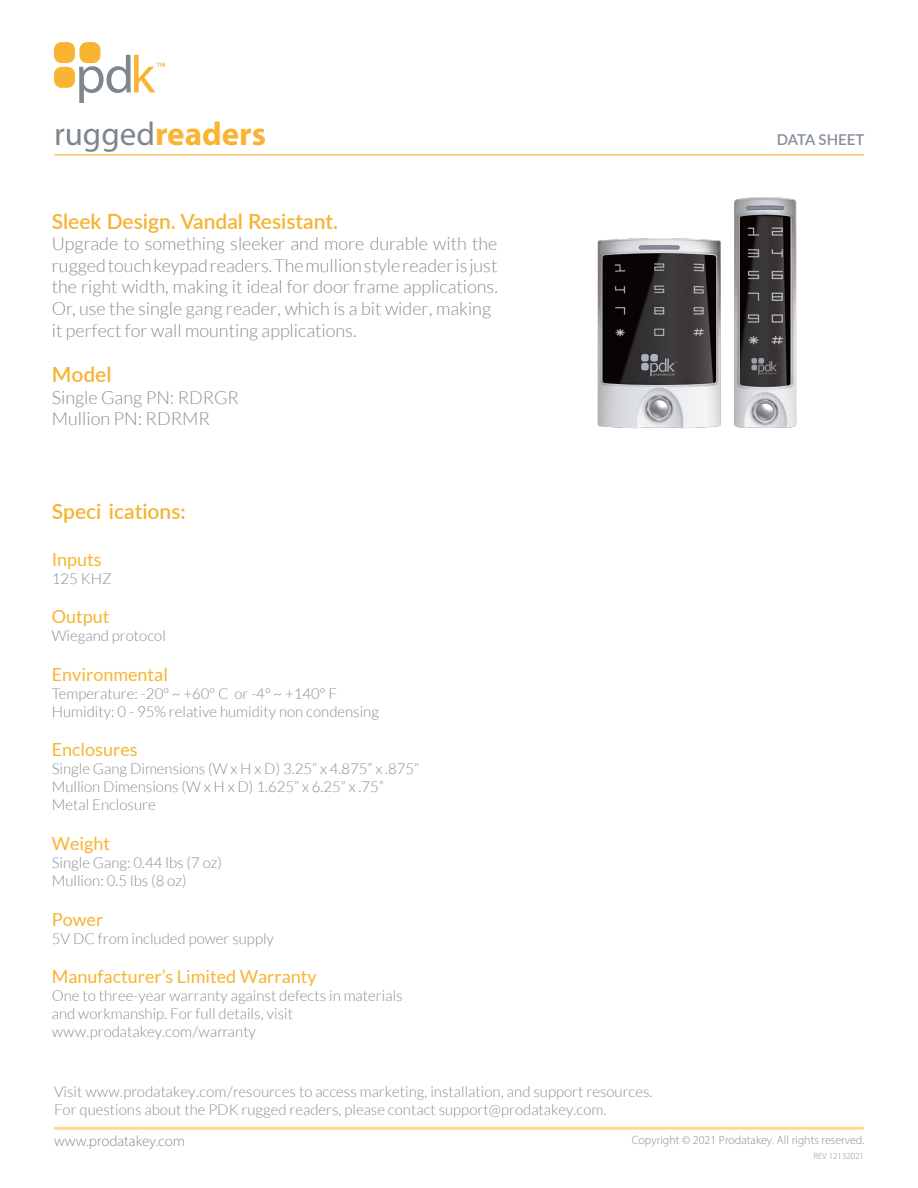
<style>
.page{position:relative;width:918px;height:1188px;background:#fff}
.page>*{position:absolute;margin:0;border:0;box-sizing:border-box;transform-origin:0 0}
.t1{font:700 33px "Myriad Pro";color:#f8b432}
.t2{font:600 21px "Lato";color:#f6b332}
.t3{font:300 18px/21.6px "Lato";color:#858e98}
.t4{font:18px "Lato";color:#f8b432}
.t5{font:300 15px/18px "Lato";color:#858e98}
.t6{font:300 15px "Myriad Pro";color:#858e98}
.t7{font:600 15px "Lato";color:#858e98}
.t8{font:300 12px "Myriad Pro";color:#858e98}
.t9{font:300 9px "Myriad Pro";color:#858e98}
.s1{font-weight:400;color:#7d868c}
</style>
<div class="page">
<hr style="left:54px;top:1127px;width:810px;height:3px;background:#f8b432">
<svg style="left:79px;top:55px;width:86px;height:48px"></svg>
<div style="left:79px;top:42px;width:21px;height:21px;background:#f8b432;border-radius:8px"></div>
<div style="left:54px;top:67px;width:21px;height:21px;background:#f8b432;border-radius:8px"></div>
<div style="left:54px;top:42px;width:21px;height:21px;background:#f8b432;border-radius:8px"></div>
<hr style="left:54px;top:154px;width:810px;height:1px;background:#f8b432">
<img style="left:597px;top:197px;width:200px;height:232px">
<p class="t1" style="left:54px;top:112px;width:214px"><span class="s1">rugged</span>readers</p>
<p class="t2" style="left:52px;top:206px;width:288px">Sleek Design. Vandal Resistant.</p>
<p class="t3" style="left:52px;top:233px;width:448px">Upgrade to something sleeker and more durable with the rugged touch keypad readers. The mullion style reader is just the right width, making it ideal for door frame applications.<br>Or, use the single gang reader, which is a bit wider, making it perfect for wall mounting applications.</p>
<p class="t2" style="left:52px;top:359px;width:61px">Model</p>
<p class="t3" style="left:52px;top:387px;width:189px">Single Gang PN: RDRGR<br>Mullion PN: RDRMR</p>
<p class="t2" style="left:52px;top:496px;width:136px">Speci ications:</p>
<p class="t4" style="left:52px;top:549px;width:52px">Inputs</p>
<p class="t5" style="left:52px;top:569px;width:61px">125 KHZ</p>
<p class="t4" style="left:52px;top:607px;width:59px">Output</p>
<p class="t5" style="left:52px;top:627px;width:116px">Wiegand protocol</p>
<p class="t4" style="left:52px;top:664px;width:118px">Environmental</p>
<p class="t5" style="left:52px;top:685px;width:329px">Temperature: -20º ~ +60º C or -4º ~ +140º F<br>Humidity: 0 - 95% relative humidity non condensing</p>
<p class="t4" style="left:52px;top:740px;width:87px">Enclosures</p>
<p class="t5" style="left:52px;top:760px;width:369px">Single Gang Dimensions (W x H x D) 3.25” x 4.875” x .875”<br>Mullion Dimensions (W x H x D) 1.625” x 6.25” x .75”<br>Metal Enclosure</p>
<p class="t4" style="left:52px;top:834px;width:60px">Weight</p>
<p class="t5" style="left:52px;top:854px;width:172px">Single Gang: 0.44 lbs (7 oz)<br>Mullion: 0.5 lbs (8 oz)</p>
<p class="t4" style="left:52px;top:909px;width:53px">Power</p>
<p class="t5" style="left:52px;top:929px;width:224px">5V DC from included power supply</p>
<p class="t4" style="left:52px;top:967px;width:267px">Manufacturer’s Limited Warranty</p>
<p class="t5" style="left:52px;top:987px;width:352px">One to three-year warranty against defects in materials and workmanship. For full details, visit www.prodatakey.com/warranty</p>
<p class="t5" style="left:54px;top:1082px;width:600px">Visit www.prodatakey.com/resources to access marketing, installation, and support resources.<br>For questions about the PDK rugged readers, please contact support@prodatakey.com.</p>
<p class="t7" style="left:777px;top:129px;width:89px">DATA SHEET</p>
<p class="t6" style="left:54px;top:1132px;width:133px">www.prodatakey.com</p>
<p class="t8" style="left:632px;top:1133px;width:234px">Copyright © 2021 Prodatakey. All rights reserved.</p>
<p class="t9" style="left:814px;top:1151px;width:52px">REV 12132021</p>
</div>
